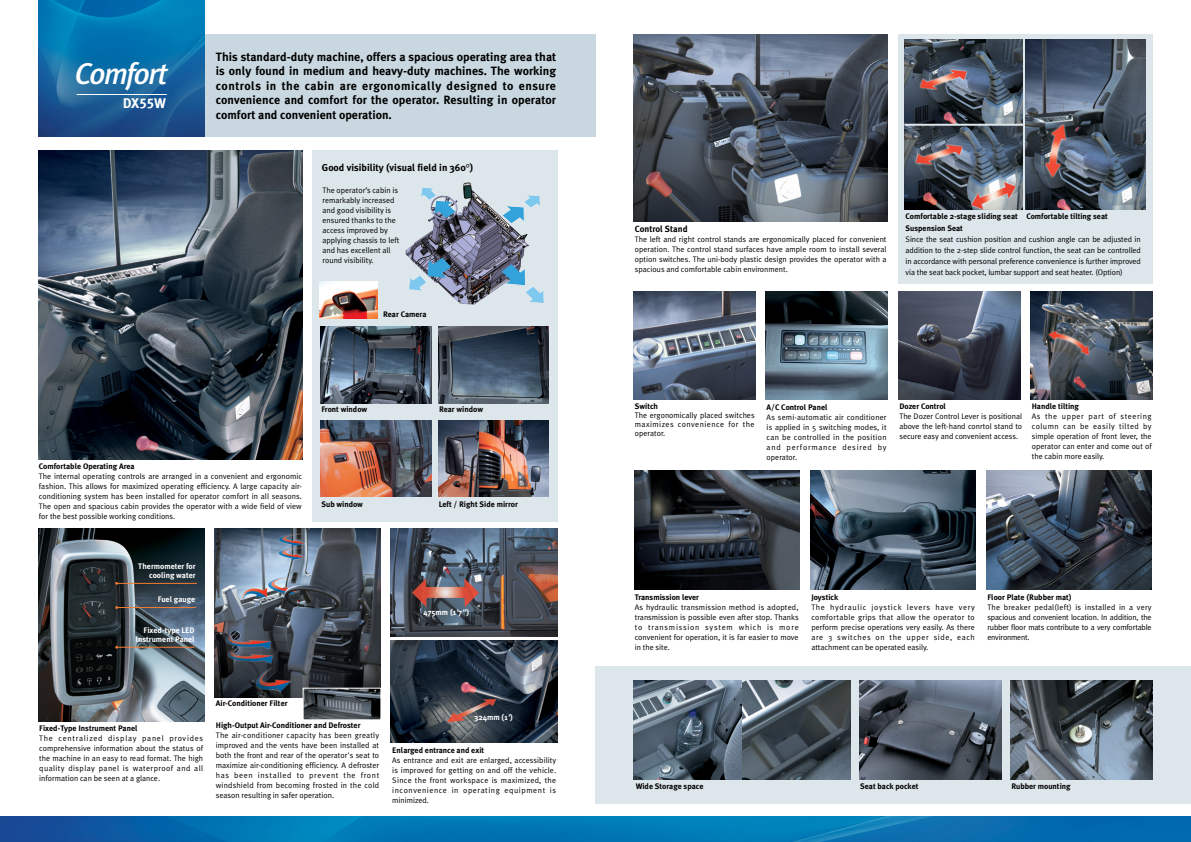
<style>
.page{position:relative;width:1191px;height:842px;background:#fff}
.page>*{position:absolute;margin:0;border:0;box-sizing:border-box;transform-origin:0 0}
.t1{font:italic 500 30px "Meta Plus";letter-spacing:-.05em;color:#fff}
.t2{font:14px "Meta Plus Bold Caps";color:#fff}
.t3{font:700 12px/14.4px "Meta Plus";color:#000;text-align:justify}
.t4{font:700 10px "Meta Plus";color:#000}
.t5{font:700 9px "Meta Plus";color:#000}
.t6{font:8px/10px "Meta Plus Normal";color:#000;text-align:justify}
.t7{font:700 8px "Meta Plus";color:#000}
.t8{font:700 8px/9px "Meta Plus";color:#fff;text-align:right}
.s1{font-family:"Meta Plus";font-weight:700}
.s2{font-family:"Meta Plus Normal";font-weight:400}
.s3{font-style:italic}
</style>
<div class="page">
<div style="left:897px;top:34px;width:255px;height:249px;background:#dde6ea"></div>
<img style="left:0;top:816px;width:1191px;height:26px">
<div style="left:312px;top:150px;width:245px;height:372px;background:#dde6ea"></div>
<div style="left:595px;top:666px;width:596px;height:138px;background:#dde6ea"></div>
<div style="left:38px;top:34px;width:557px;height:102px;background:#c9d8e0"></div>
<img style="left:38px;top:0;width:166px;height:136px">
<hr style="left:77px;top:94px;width:90px;height:1px;background:#fff">
<img style="left:38px;top:150px;width:265px;height:309px">
<img style="left:634px;top:34px;width:253px;height:187px">
<img style="left:904px;top:40px;width:118px;height:84px">
<img style="left:1025px;top:40px;width:120px;height:170px">
<img style="left:634px;top:680px;width:109px;height:100px">
<svg style="left:743px;top:680px;width:107px;height:100px;background:#4f5962"></svg>
<img style="left:859px;top:680px;width:142px;height:100px">
<img style="left:1011px;top:680px;width:141px;height:100px">
<img style="left:438px;top:326px;width:111px;height:77px">
<img style="left:634px;top:471px;width:165px;height:119px">
<img style="left:810px;top:471px;width:165px;height:119px">
<img style="left:391px;top:528px;width:166px;height:108px">
<img style="left:391px;top:641px;width:166px;height:102px">
<img style="left:320px;top:326px;width:111px;height:77px">
<img style="left:215px;top:528px;width:165px;height:169px">
<img style="left:38px;top:528px;width:166px;height:193px">
<img style="left:305px;top:690px;width:74px;height:28px">
<div style="left:303px;top:688px;width:78px;height:32px;border:1px solid #fff"></div>
<img style="left:986px;top:471px;width:165px;height:119px">
<img style="left:904px;top:126px;width:118px;height:84px">
<hr style="left:118px;top:583px;width:79px;height:1px;background:#f47d30">
<hr style="left:118px;top:607px;width:78px;height:1px;background:#f47d30">
<hr style="left:118px;top:647px;width:76px;height:1px;background:#f47d30">
<img style="left:634px;top:292px;width:121px;height:107px">
<img style="left:765px;top:292px;width:122px;height:107px">
<img style="left:898px;top:292px;width:122px;height:107px">
<img style="left:1030px;top:292px;width:122px;height:107px">
<img style="left:479px;top:420px;width:70px;height:77px">
<img style="left:438px;top:420px;width:41px;height:77px">
<img style="left:320px;top:420px;width:111px;height:77px">
<img style="left:405px;top:182px;width:139px;height:122px">
<img style="left:320px;top:281px;width:58px;height:37px">
<h1 class="t1" style="left:75px;top:56px;width:95px">Comfort</h1>
<h2 class="t2" style="left:123px;top:95px;width:45px"><span class="s1">DX</span>55W</h2>
<p class="t3" style="left:216px;top:50px;width:342px">This standard-duty machine, offers a spacious operating area that is only found in medium and heavy-duty machines. The working controls in the cabin are ergonomically designed to ensure convenience and comfort for the operator. Resulting in operator comfort and convenient operation.</p>
<p class="t4" style="left:322px;top:162px;width:153px">Good visibility (visual field in 360<span class="s2">°</span>)</p>
<p class="t6" style="left:322px;top:185px;width:78px;text-align:left">The operator’s cabin is remarkably increased and good visibility is ensured thanks to the access improved by applying chassis to left and has excellent all round visibility.</p>
<p class="t7" style="left:383px;top:310px;width:45px">Rear Camera</p>
<p class="t7" style="left:321px;top:404px;width:47px">Front window</p>
<p class="t7" style="left:439px;top:404px;width:45px">Rear window</p>
<p class="t7" style="left:39px;top:462px;width:97px">Comfortable Operating Area</p>
<p class="t6" style="left:39px;top:471px;width:265px">The internal operating controls are arranged in a convenient and ergonomic fashion. This allows for maximized operating efficiency. A large capacity air&shy;conditioning system has been installed for operator comfort in all seasons.<br>The open and spacious cabin provides the operator with a wide field of view for the best possible working conditions.</p>
<p class="t8" style="left:138px;top:562px;width:59px">Thermometer for cooling water</p>
<p class="t8" style="left:158px;top:594px;width:39px">Fuel gauge</p>
<p class="t8" style="left:136px;top:625px;width:61px">Fixed-type LED<br>Instrument Panel</p>
<p class="t7" style="left:321px;top:499px;width:43px">Sub window</p>
<p class="t7" style="left:439px;top:499px;width:81px">Left / Right Side mirror</p>
<p class="t8" style="left:423px;top:608px;width:47px">475mm (1<span class="s3">'</span>7<span class="s3">"</span>)</p>
<p class="t7" style="left:216px;top:698px;width:73px">Air-Conditioner Filter</p>
<p class="t7" style="left:39px;top:723px;width:100px">Fixed-Type Instrument Panel</p>
<p class="t6" style="left:39px;top:733px;width:165px">The centralized display panel provides comprehensive information about the status of the machine in an easy to read format. The high quality display panel is waterproof and all information can be seen at a glance.</p>
<p class="t7" style="left:216px;top:721px;width:146px">High-Output Air-Conditioner and Defroster</p>
<p class="t6" style="left:216px;top:730px;width:165px">The air-conditioner capacity has been greatly improved and the vents have been installed at both the front and rear of the operator's seat to maximize air-conditioning efficiency. A defroster has been installed to prevent the front windshield from becoming frosted in the cold season resulting in safer operation.</p>
<p class="t8" style="left:474px;top:713px;width:40px">324mm (1<span class="s3">'</span>)</p>
<p class="t7" style="left:392px;top:745px;width:93px">Enlarged entrance and exit</p>
<p class="t6" style="left:392px;top:755px;width:165px">As entrance and exit are enlarged, accessibility is improved for getting on and off the vehicle.<br>Since the front workspace is maximized, the inconvenience in operating equipment is minimized.</p>
<p class="t5" style="left:635px;top:223px;width:54px">Control Stand</p>
<p class="t6" style="left:635px;top:234px;width:253px">The left and right control stands are ergonomically placed for convenient operation. The control stand surfaces have ample room to install several option switches. The uni-body plastic design provides the operator with a spacious and comfortable cabin environment.</p>
<p class="t7" style="left:905px;top:211px;width:204px">Comfortable 2-stage sliding seat Comfortable tilting seat</p>
<p class="t7" style="left:905px;top:223px;width:59px">Suspension Seat</p>
<p class="t6" style="left:905px;top:233px;width:237px;line-height:11px">Since the seat cushion position and cushion angle can be adjusted in addition to the 2-step slide control function, the seat can be controlled in accordance with personal preference convenience is further improved via the seat back pocket, lumbar support and seat heater. (Option)</p>
<p class="t7" style="left:635px;top:402px;width:25px">Switch</p>
<p class="t6" style="left:635px;top:411px;width:121px;line-height:9px">The ergonomically placed switches maximizes convenience for the operator.</p>
<p class="t7" style="left:766px;top:402px;width:62px">A/C Control Panel</p>
<p class="t6" style="left:766px;top:412px;width:121px">As semi-automatic air conditioner is applied in 5 switching modes, it can be controlled in the position and performance desired by operator.</p>
<p class="t7" style="left:899px;top:401px;width:48px">Dozer Control</p>
<p class="t6" style="left:899px;top:411px;width:124px">The Dozer Control Lever is positional above the left-hand conrtol stand to secure easy and convenient access.</p>
<p class="t7" style="left:1031px;top:401px;width:49px">Handle tilting</p>
<p class="t6" style="left:1031px;top:411px;width:121px">As the upper part of steering column can be easily tilted by simple operation of front lever, the operator can enter and come out of the cabin more easily.</p>
<p class="t7" style="left:635px;top:592px;width:66px">Transmission lever</p>
<p class="t6" style="left:635px;top:602px;width:165px">As hydraulic transmission method is adopted, transmission is possible even after stop. Thanks to transmission system which is more convenient for operation, it is far easier to move in the site.</p>
<p class="t7" style="left:811px;top:592px;width:28px">Joystick</p>
<p class="t6" style="left:811px;top:602px;width:165px">The hydraulic joystick levers have very comfortable grips that allow the operator to perform precise operations very easily. As there are 3 switches on the upper side, each attachment can be operated easily.</p>
<p class="t7" style="left:987px;top:592px;width:86px">Floor Plate (Rubber mat)</p>
<p class="t6" style="left:987px;top:602px;width:166px">The breaker pedal(left) is installed in a very spacious and convenient location. In addition, the rubber floor mats contribute to a very comfortable environment.</p>
<p class="t7" style="left:635px;top:781px;width:69px">Wide Storage space</p>
<p class="t7" style="left:860px;top:781px;width:60px">Seat back pocket</p>
<p class="t7" style="left:1011px;top:781px;width:61px">Rubber mounting</p>
</div>
